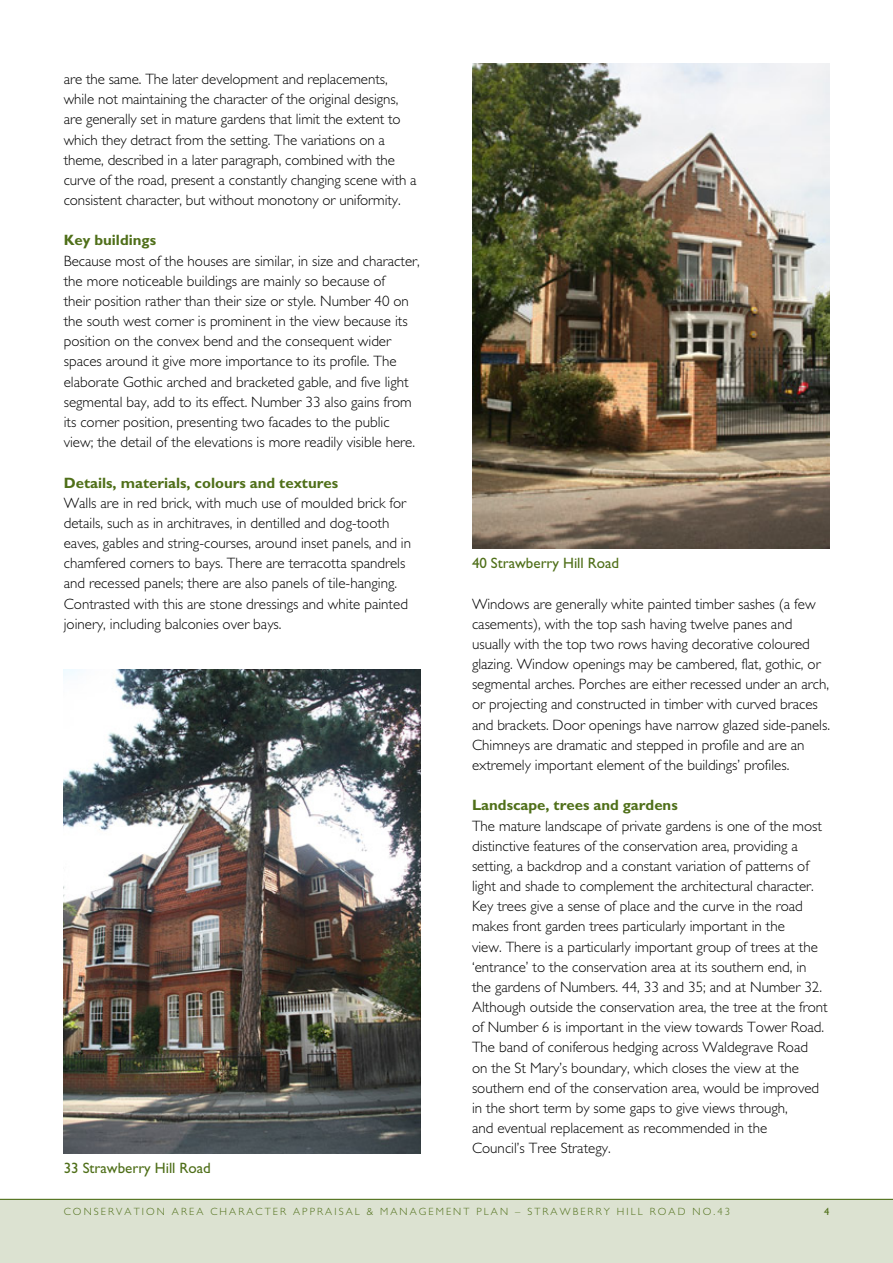
<style>
.page{position:relative;width:893px;height:1263px;background:#fff}
.page>*{position:absolute;margin:0;border:0;box-sizing:border-box;transform-origin:0 0}
.t1{font:300 15px/20.2px "Gill Sans";color:#000}
.t2{font:700 15px "Gill Sans";color:#4f6f19}
.t3{font:15px "Gill Sans";color:#4f6f19}
.t4{font:300 10.5px "Gill Sans";letter-spacing:.2em;color:#4f6f19}
.t5{font:10.5px "Gill Sans";color:#4f6f19}
</style>
<div class="page">
<img style="left:64px;top:669px;width:357px;height:484px">
<img style="left:472px;top:64px;width:357px;height:484px">
<div style="left:0;top:1199px;width:893px;height:64px;background:#dce2d1"></div>
<hr style="left:0;top:1199px;width:893px;height:1px;background:#4f6f19">
<p class="t1" style="left:64px;top:71px;width:354px">are the same. The later development and replacements, while not maintaining the character of the original designs, are generally set in mature gardens that limit the extent to which they detract from the setting. The variations on a theme, described in a later paragraph, combined with the curve of the road, present a constantly changing scene with a consistent character, but without monotony or uniformity.</p>
<h5 class="t2" style="left:64px;top:235px;width:94px">Key buildings</h5>
<p class="t1" style="left:64px;top:252px;width:358px">Because most of the houses are similar, in size and character, the more noticeable buildings are mainly so because of<br>their position rather than their size or style. Number 40 on the south west corner is prominent in the view because its position on the convex bend and the consequent wider spaces around it give more importance to its profile. The elaborate Gothic arched and bracketed gable, and five light segmental bay, add to its effect. Number 33 also gains from its corner position, presenting two facades to the public view; the detail of the elevations is more readily visible here.</p>
<h5 class="t2" style="left:64px;top:477px;width:276px">Details, materials, colours and textures</h5>
<p class="t1" style="left:64px;top:494px;width:349px">Walls are in red brick, with much use of moulded brick for details, such as in architraves, in dentilled and dog-tooth eaves, gables and string-courses, around inset panels, and in chamfered corners to bays. There are terracotta spandrels and recessed panels; there are also panels of tile-hanging.<br>Contrasted with this are stone dressings and white painted joinery, including balconies over bays.</p>
<p class="t3" style="left:64px;top:1163px;width:149px">33 Strawberry Hill Road</p>
<p class="t3" style="left:472px;top:558px;width:149px">40 Strawberry Hill Road</p>
<p class="t1" style="left:472px;top:595px;width:360px">Windows are generally white painted timber sashes (a few casements), with the top sash having twelve panes and usually with the top two rows having decorative coloured glazing. Window openings may be cambered, flat, gothic, or segmental arches. Porches are either recessed under an arch, or projecting and constructed in timber with curved braces and brackets. Door openings have narrow glazed side-panels.<br>Chimneys are dramatic and stepped in profile and are an extremely important element of the buildings’ profiles.</p>
<h5 class="t2" style="left:472px;top:800px;width:207px">Landscape, trees and gardens</h5>
<p class="t1" style="left:472px;top:817px;width:357px">The mature landscape of private gardens is one of the most distinctive features of the conservation area, providing a setting, a backdrop and a constant variation of patterns of light and shade to complement the architectural character.<br>Key trees give a sense of place and the curve in the road makes front garden trees particularly important in the<br>view. There is a particularly important group of trees at the ‘entrance’ to the conservation area at its southern end, in the gardens of Numbers. 44, 33 and 35; and at Number 32.<br>Although outside the conservation area, the tree at the front of Number 6 is important in the view towards Tower Road.<br>The band of coniferous hedging across Waldegrave Road<br>on the St Mary’s boundary, which closes the view at the southern end of the conservation area, would be improved in the short term by some gaps to give views through,<br>and eventual replacement as recommended in the<br>Council’s Tree Strategy.</p>
<p class="t4" style="left:64px;top:1208px;width:668px">CONSERVATION AREA CHARACTER APPRAISAL &amp; MANAGEMENT PLAN – STRAWBERRY HILL ROAD NO.43</p>
<p class="t5" style="left:824px;top:1208px;width:7px">4</p>
</div>
